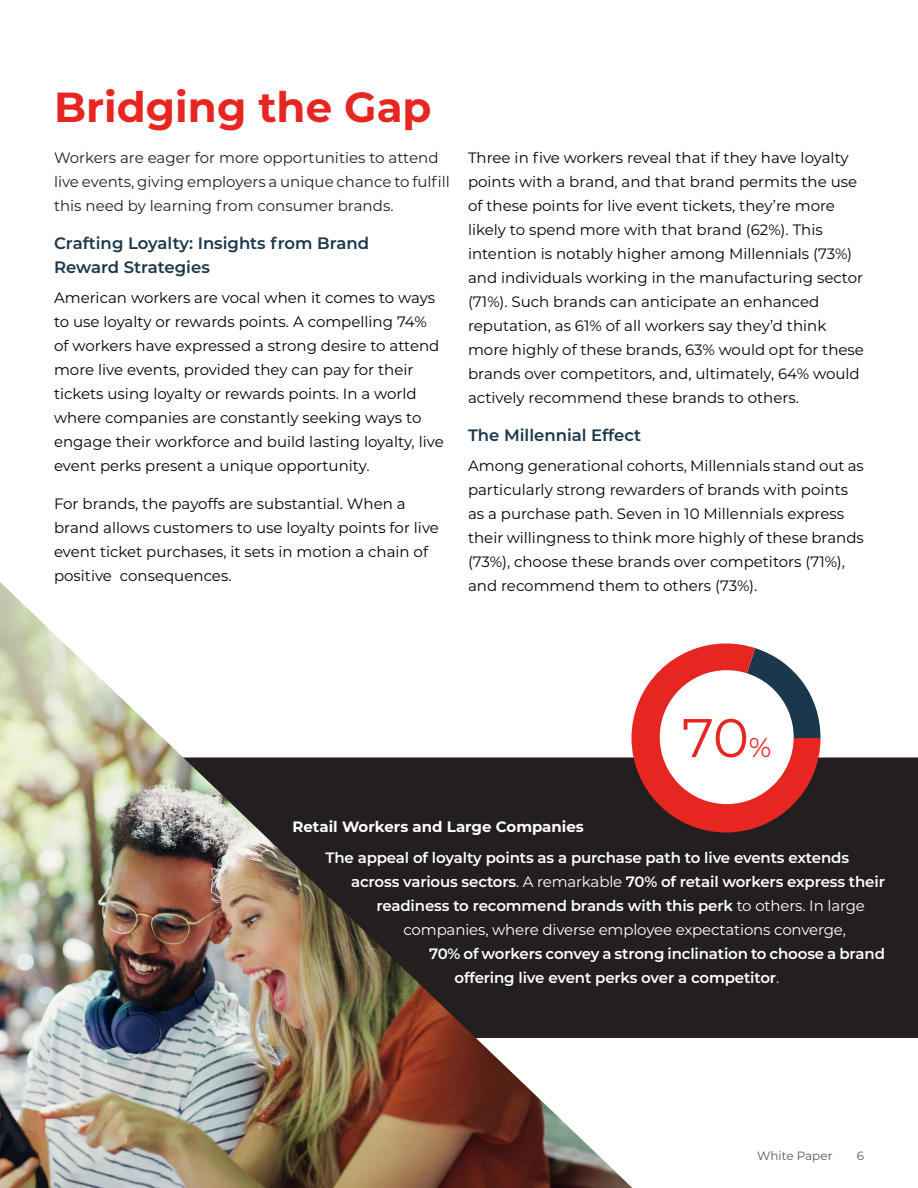
<style>
.page{position:relative;width:918px;height:1188px;background:#fff}
.page>*{position:absolute;margin:0;border:0;box-sizing:border-box;transform-origin:0 0}
.t1{font:54.45px "Montserrat";color:#e72621}
.t2{font:700 42px "Montserrat";color:#e72621}
.t3{font:600 16.5px/24px "Montserrat";color:#1a374b}
.t4{font:15px/24px "Montserrat";color:#00000b}
.t5{font:600 15px "Montserrat";letter-spacing:-.01em;color:#fff}
.t6{font:15px/24px "Montserrat";color:#231f20}
.t7{font:15px "Montserrat";letter-spacing:-.01em;color:#fff}
.t8{font:700 15px "Montserrat";color:#fff}
.t9{font:12px "Montserrat";color:#535869}
.s1{font-size:27.3px}
.s2{font-weight:400}
</style>
<div class="page">
<div style="left:632px;top:757px;width:286px;height:281px;background:#231f20"></div>
<img style="left:0;top:582px;width:632px;height:606px">
<svg style="left:632px;top:644px;width:188px;height:188px"></svg>
<div style="left:660px;top:670px;width:134px;height:134px;background:#fff;border-radius:50%"></div>
<p class="t2" style="left:54px;top:76px;width:379px">Bridging the Gap</p>
<p class="t6" style="left:54px;top:145px;width:397px">Workers are eager for more opportunities to attend live events, giving employers a unique chance to fulfill this need by learning from consumer brands.</p>
<p class="t3" style="left:54px;top:230px;width:317px">Crafting Loyalty: Insights from Brand<br>Reward Strategies</p>
<p class="t4" style="left:54px;top:285px;width:391px">American workers are vocal when it comes to ways to use loyalty or rewards points. A compelling 74% of workers have expressed a strong desire to attend more live events, provided they can pay for their tickets using loyalty or rewards points. In a world where companies are constantly seeking ways to engage their workforce and build lasting loyalty, live event perks present a unique opportunity.</p>
<p class="t4" style="left:54px;top:491px;width:386px">For brands, the payoffs are substantial. When a brand allows customers to use loyalty points for live event ticket purchases, it sets in motion a chain of positive consequences.</p>
<p class="t4" style="left:468px;top:145px;width:397px">Three in five workers reveal that if they have loyalty points with a brand, and that brand permits the use of these points for live event tickets, they’re more likely to spend more with that brand (62%). This intention is notably higher among Millennials (73%) and individuals working in the manufacturing sector (71%). Such brands can anticipate an enhanced reputation, as 61% of all workers say they’d think more highly of these brands, 63% would opt for these brands over competitors, and, ultimately, 64% would actively recommend these brands to others.</p>
<p class="t3" style="left:468px;top:422px;width:175px">The Millennial Effect</p>
<p class="t4" style="left:468px;top:453px;width:397px">Among generational cohorts, Millennials stand out as particularly strong rewarders of brands with points as a purchase path. Seven in 10 Millennials express their willingness to think more highly of these brands (73%), choose these brands over competitors (71%), and recommend them to others (73%).</p>
<p class="t1" style="left:682px;top:700px;width:91px">70<span class="s1">%</span></p>
<p class="t8" style="left:292px;top:816px;width:293px">Retail Workers and Large Companies</p>
<p class="t5" style="left:326px;top:847px;width:525px">The appeal of loyalty points as a purchase path to live events extends</p>
<p class="t5" style="left:351px;top:871px;width:535px">across various sectors<span class="s2">. A remarkable</span> 70% of retail workers express their</p>
<p class="t5" style="left:376px;top:895px;width:490px">readiness to recommend brands with this perk <span class="s2">to others. In large</span></p>
<p class="t7" style="left:404px;top:919px;width:444px">companies, where diverse employee expectations converge,</p>
<p class="t5" style="left:429px;top:943px;width:457px">70% of workers convey a strong inclination to choose a brand</p>
<p class="t5" style="left:454px;top:967px;width:326px">offering live event perks over a competitor<span class="s2">.</span></p>
<p class="t9" style="left:757px;top:1147px;width:77px">White Paper</p>
<p class="t9" style="left:857px;top:1147px;width:9px">6</p>
</div>
